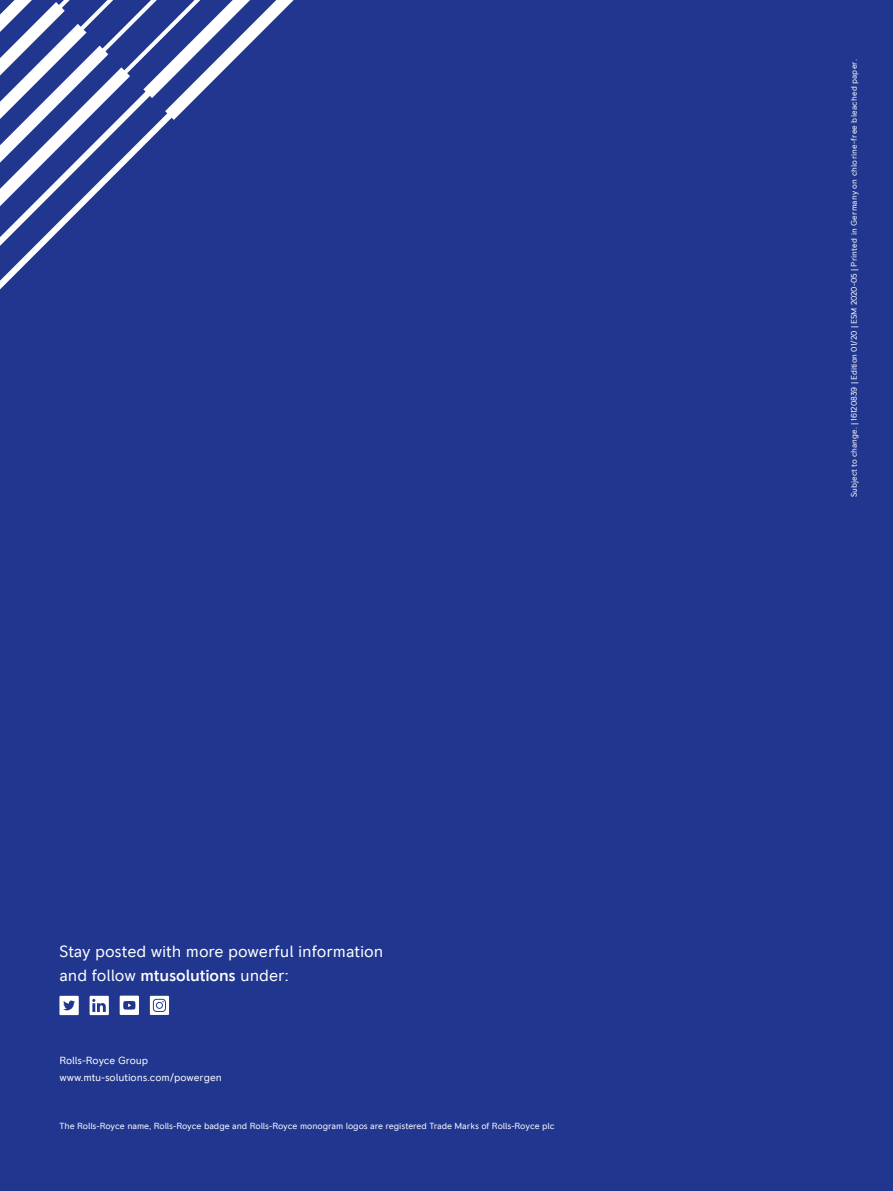
<style>
.page{position:relative;width:893px;height:1191px;background:#21378f}
.page>*{position:absolute;margin:0;border:0;box-sizing:border-box;transform-origin:0 0}
.t1{font:16.5px/24px "RR Pioneer";letter-spacing:-.005em;color:#fff}
.t2{font:10.5px/16.2px "RR Pioneer";letter-spacing:-.005em;color:#fff}
.t3{font:9px "RR Pioneer";letter-spacing:-.005em;color:#fff}
.t4{font:8.25px "RR Pioneer";letter-spacing:.01em;color:#fff}
.s1{font-weight:500}
</style>
<div class="page">
<svg style="left:120px;top:995px;width:19px;height:20px"></svg>
<svg style="left:59px;top:995px;width:20px;height:20px"></svg>
<svg style="left:90px;top:995px;width:19px;height:20px"></svg>
<svg style="left:150px;top:995px;width:19px;height:20px"></svg>
<svg style="left:0;top:0;width:294px;height:289px"></svg>
<h1 class="t1" style="left:60px;top:939px;width:325px">Stay posted with more powerful information and follow <span class="s1">mtusolutions</span> under:</h1>
<p class="t2" style="left:60px;top:1052px;width:164px">Rolls-Royce Group www.mtu-solutions.com/powergen</p>
<p class="t3" style="left:60px;top:1120px;width:497px">The Rolls-Royce name, Rolls-Royce badge and Rolls-Royce monogram logos are registered Trade Marks of Rolls-Royce plc</p>
<p class="t4" style="left:849px;top:497px;width:439px;rotate:-90deg">Subject to change. | 16120839 | Edition 01/20 | ESM 2020-05 | Printed in Germany on chlorine-free bleached paper.</p>
</div>
